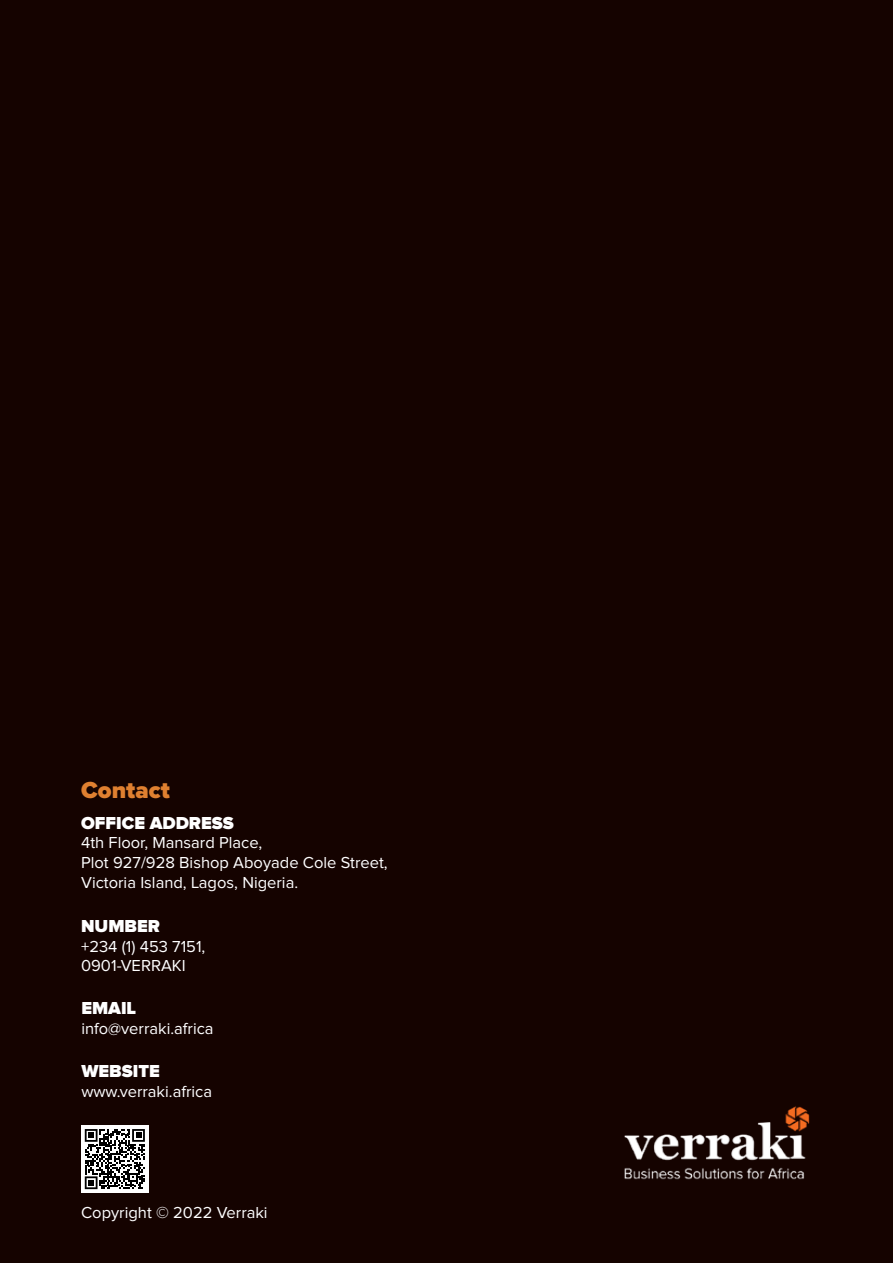
<style>
.page{position:relative;width:893px;height:1263px;background:#150300}
.page>*{position:absolute;margin:0;border:0;box-sizing:border-box;transform-origin:0 0}
.t1{font:900 24px "Proxima Nova";color:#df8030}
.t2{font:900 18px "Proxima Nova";color:#fff}
.t3{font:16.5px/19.8px "Proxima Nova";color:#fff}
</style>
<div class="page">
<svg style="left:81px;top:1125px;width:68px;height:68px;background:#979797"></svg>
<svg style="left:85px;top:1129px;width:13px;height:13px"></svg>
<svg style="left:132px;top:1129px;width:13px;height:13px"></svg>
<svg style="left:85px;top:1176px;width:13px;height:13px"></svg>
<img style="left:624px;top:1106px;width:186px;height:74px">
<h1 class="t1" style="left:81px;top:776px;width:90px">Contact</h1>
<p class="t2" style="left:81px;top:812px;width:154px">OFFICE ADDRESS</p>
<p class="t3" style="left:81px;top:833px;width:308px">4th Floor, Mansard Place,<br>Plot 927/928 Bishop Aboyade Cole Street,<br>Victoria Island, Lagos, Nigeria.</p>
<p class="t2" style="left:81px;top:915px;width:80px">NUMBER</p>
<p class="t3" style="left:81px;top:936px;width:126px">+234 (1) 453 7151,<br>0901-VERRAKI</p>
<p class="t2" style="left:81px;top:997px;width:56px">EMAIL</p>
<p class="t3" style="left:81px;top:1018px;width:134px">info@verraki.africa</p>
<p class="t2" style="left:81px;top:1060px;width:80px">WEBSITE</p>
<p class="t3" style="left:81px;top:1081px;width:132px">www.verraki.africa</p>
<p class="t3" style="left:81px;top:1203px;width:188px">Copyright © 2022 Verraki</p>
</div>
